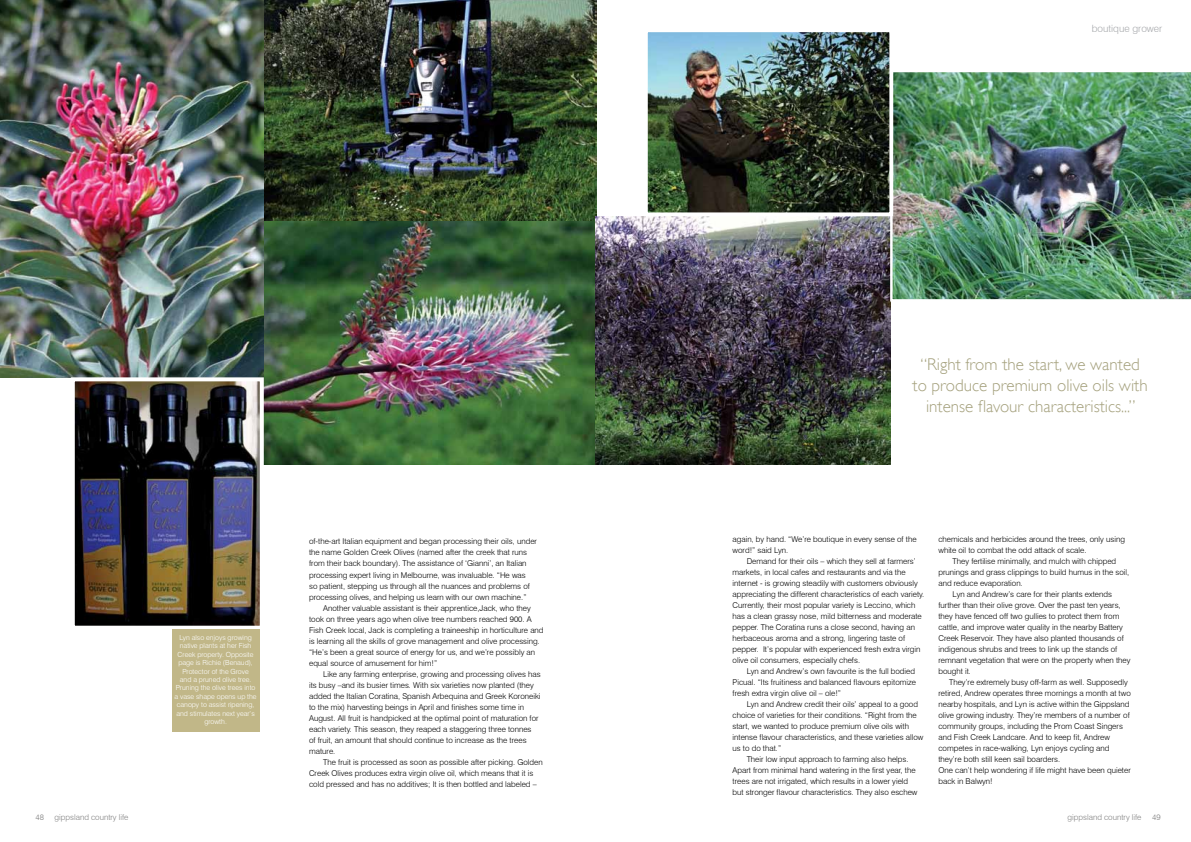
<style>
.page{position:relative;width:1191px;height:842px;background:#fff}
.page>*{position:absolute;margin:0;border:0;box-sizing:border-box;transform-origin:0 0}
.t1{font:300 17px/21px "Gill Sans";color:#a4a07c;text-align:center}
.t2{font:300 10px "Swiss 721 BT";color:#a7a9ac}
.t3{font:300 8px/11px "Swiss 721 BT";color:#000}
.t4{font:300 8px "Swiss 721 BT";color:#808080}
.t5{font:300 7px/8.4px "Swiss 721 BT";color:#fff;text-align:center}
</style>
<div class="page">
<img style="left:264px;top:216px;width:626px;height:249px">
<img style="left:264px;top:0;width:332px;height:220px">
<img style="left:0;top:0;width:264px;height:377px">
<img style="left:76px;top:382px;width:183px;height:243px">
<div style="left:71px;top:377px;width:193px;height:253px;border:4px solid #fff"></div>
<img style="left:890px;top:72px;width:301px;height:230px">
<div style="left:172px;top:630px;width:87px;height:102px;background:#c1b788"></div>
<img style="left:649px;top:33px;width:239px;height:178px">
<div style="left:644px;top:28px;width:249px;height:188px;border:4px solid #fff"></div>
<p class="t4" style="left:35px;top:812px;width:10px">48</p>
<p class="t4" style="left:55px;top:812px;width:75px">gippsland country life</p>
<p class="t5" style="left:174px;top:633px;width:84px">Lyn also enjoys growing native plants at her Fish<br>Creek property. Opposite page is Richie (Benaud),<br>Protector of the Grove<br>and a pruned olive tree.<br>Pruning the olive trees into a vase shape opens up the canopy to assist ripening, and stimulates next year’s growth.</p>
<p class="t3" style="left:309px;top:536px;width:229px">of-the-art Italian equipment and began processing their oils, under the name Golden Creek Olives (named after the creek that runs from their back boundary). The assistance of ‘Gianni’, an Italian processing expert living in Melbourne, was invaluable. “He was<br>so patient, stepping us through all the nuances and problems of processing olives, and helping us learn with our own machine.”</p>
<p class="t3" style="left:309px;top:602px;width:236px;text-indent:14px">Another valuable assistant is their apprentice,Jack, who they took on three years ago when olive tree numbers reached 900. A Fish Creek local, Jack is completing a traineeship in horticulture and is learning all the skills of grove management and olive processing. “He’s been a great source of energy for us, and we’re possibly an equal source of amusement for him!”</p>
<p class="t3" style="left:309px;top:668px;width:233px;text-indent:14px">Like any farming enterprise, growing and processing olives has its busy –and its busier times. With six varieties now planted (they added the Italian Coratina, Spanish Arbequina and Greek Koroneiki to the mix) harvesting beings in April and finishes some time in August. All fruit is handpicked at the optimal point of maturation for each variety. This season, they reaped a staggering three tonnes<br>of fruit, an amount that should continue to increase as the trees mature.</p>
<p class="t3" style="left:309px;top:756px;width:235px;text-indent:14px">The fruit is processed as soon as possible after picking. Golden<br>Creek Olives produces extra virgin olive oil, which means that it is cold pressed and has no additives; It is then bottled and labeled –</p>
<p class="t2" style="left:1091px;top:22px;width:72px">boutique grower</p>
<h1 class="t1" style="left:912px;top:354px;width:237px">“Right from the start, we wanted to produce premium olive oils with intense flavour characteristics...”</h1>
<p class="t3" style="left:732px;top:534px;width:186px">again, by hand. “We’re boutique in every sense of the word!” said Lyn.</p>
<p class="t3" style="left:732px;top:556px;width:193px;text-indent:14px">Demand for their oils – which they sell at farmers’ markets, in local cafes and restaurants and via the internet - is growing steadily with customers obviously appreciating the different characteristics of each variety.<br>Currently, their most popular variety is Leccino, which has a clean grassy nose, mild bitterness and moderate pepper. The Coratina runs a close second, having an herbaceous aroma and a strong, lingering taste of pepper. It’s popular with experienced fresh extra virgin olive oil consumers, especially chefs.</p>
<p class="t3" style="left:732px;top:666px;width:185px;text-align:justify;text-indent:14px">Lyn and Andrew’s own favourite is the full bodied Picual. “Its fruitiness and balanced flavours epitomize fresh extra virgin olive oil – ole!”</p>
<p class="t3" style="left:746px;top:699px;width:173px">Lyn and Andrew credit their oils’ appeal to a good</p>
<p class="t3" style="left:732px;top:710px;width:186px">choice of varieties for their conditions. “Right from the</p>
<p class="t3" style="left:732px;top:721px;width:178px">start, we wanted to produce premium olive oils with</p>
<p class="t3" style="left:732px;top:732px;width:192px">intense flavour characteristics, and these varieties allow</p>
<p class="t3" style="left:732px;top:743px;width:50px">us to do that.”</p>
<p class="t3" style="left:746px;top:754px;width:163px">Their low input approach to farming also helps.</p>
<p class="t3" style="left:732px;top:765px;width:184px">Apart from minimal hand watering in the first year, the</p>
<p class="t3" style="left:732px;top:776px;width:177px">trees are not irrigated, which results in a lower yield</p>
<p class="t3" style="left:732px;top:787px;width:186px">but stronger flavour characteristics. They also eschew</p>
<p class="t3" style="left:938px;top:534px;width:188px">chemicals and herbicides around the trees, only using white oil to combat the odd attack of scale.</p>
<p class="t3" style="left:952px;top:556px;width:165px">They fertilise minimally, and mulch with chipped</p>
<p class="t3" style="left:938px;top:567px;width:192px">prunings and grass clippings to build humus in the soil,</p>
<p class="t3" style="left:938px;top:578px;width:86px">and reduce evaporation.</p>
<p class="t3" style="left:952px;top:589px;width:161px">Lyn and Andrew’s care for their plants extends</p>
<p class="t3" style="left:938px;top:600px;width:184px">further than their olive grove. Over the past ten years,</p>
<p class="t3" style="left:938px;top:611px;width:182px">they have fenced off two gullies to protect them from</p>
<p class="t3" style="left:938px;top:622px;width:186px">cattle, and improve water quality in the nearby Battery</p>
<p class="t3" style="left:938px;top:633px;width:187px">Creek Reservoir. They have also planted thousands of</p>
<p class="t3" style="left:938px;top:644px;width:180px">indigenous shrubs and trees to link up the stands of</p>
<p class="t3" style="left:938px;top:655px;width:193px">remnant vegetation that were on the property when they</p>
<p class="t3" style="left:938px;top:666px;width:34px">bought it.</p>
<p class="t3" style="left:949px;top:677px;width:180px">They’re extremely busy off-farm as well. Supposedly</p>
<p class="t3" style="left:938px;top:688px;width:194px">retired, Andrew operates three mornings a month at two</p>
<p class="t3" style="left:938px;top:699px;width:193px">nearby hospitals, and Lyn is active within the Gippsland</p>
<p class="t3" style="left:938px;top:710px;width:193px">olive growing industry. They’re members of a number of</p>
<p class="t3" style="left:938px;top:721px;width:186px">community groups, including the Prom Coast Singers</p>
<p class="t3" style="left:938px;top:732px;width:173px">and Fish Creek Landcare. And to keep fit, Andrew</p>
<p class="t3" style="left:938px;top:743px;width:172px">competes in race-walking, Lyn enjoys cycling and</p>
<p class="t3" style="left:938px;top:754px;width:123px">they’re both still keen sail boarders.</p>
<p class="t3" style="left:938px;top:765px;width:194px">One can’t help wondering if life might have been quieter</p>
<p class="t3" style="left:938px;top:776px;width:56px">back in Balwyn!</p>
<p class="t4" style="left:1067px;top:812px;width:75px">gippsland country life</p>
<p class="t4" style="left:1152px;top:812px;width:10px">49</p>
</div>
